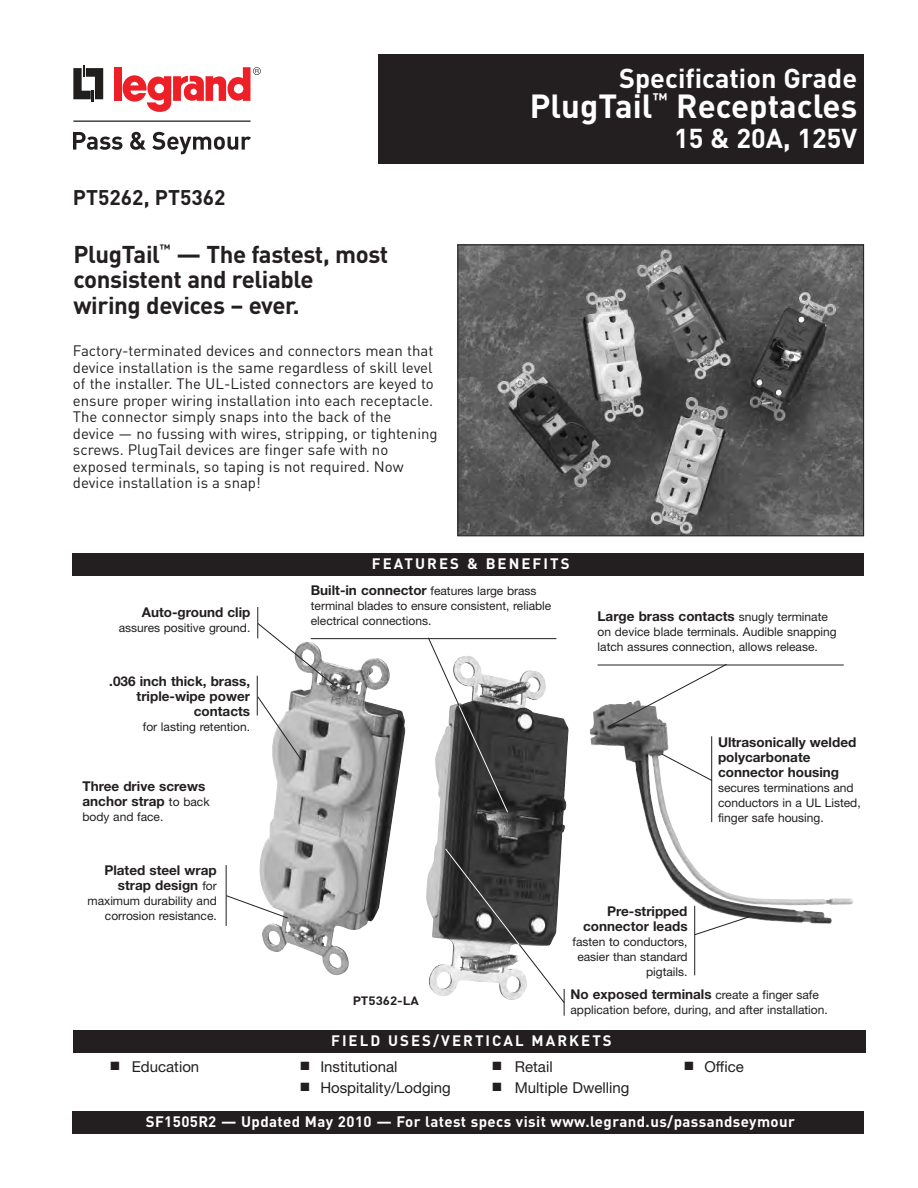
<style>
.page{position:relative;width:918px;height:1188px;background:#fff}
.page>*{position:absolute;margin:0;border:0;box-sizing:border-box;transform-origin:0 0}
.t1{font:700 33px "DIN";color:#fff}
.t2{font:700 27px "DIN";color:#fff}
.t3{font:700 24px/25.5px "DIN";letter-spacing:-.015em;color:#231f20}
.t4{font:700 21px "DIN";color:#231f20}
.t5{font:15px/16.5px "DIN";color:#231f20}
.t6{font:15px "Helvetica Neue";color:#231f20}
.t7{font:700 15px "DIN";letter-spacing:.025em;color:#fff}
.t8{font:700 15px "DIN";letter-spacing:.135em;color:#fff}
.t9{font:700 13.5px/15px "Helvetica Neue";color:#231f20;text-align:right}
.t10{font:12px/15px "Helvetica Neue";color:#231f20}
.t11{font:700 12px "DIN";color:#231f20;scale:1.1 1}
.s1{font-weight:400;font-size:12px}
.s2{font-weight:700;font-size:13.5px}
</style>
<div class="page">
<img style="left:259px;top:658px;width:147px;height:318px">
<img style="left:460px;top:246px;width:402px;height:288px">
<div style="left:458px;top:244px;width:406px;height:292px;border:1px solid #231f20"></div>
<div style="left:73px;top:554px;width:791px;height:22px;background:#231f20"></div>
<div style="left:73px;top:1111px;width:791px;height:23px;background:#231f20"></div>
<div style="left:378px;top:54px;width:486px;height:110px;background:#231f20"></div>
<svg style="left:73px;top:65px;width:30px;height:37px"></svg>
<div style="left:114px;top:67px;width:7px;height:34px;background:#ec2026"></div>
<svg style="left:123px;top:67px;width:138px;height:45px"></svg>
<hr style="left:73px;top:121px;width:178px;height:1px;background:#231f20">
<svg style="left:73px;top:132px;width:49px;height:18px"></svg>
<svg style="left:130px;top:132px;width:16px;height:18px"></svg>
<svg style="left:152px;top:132px;width:99px;height:22px"></svg>
<img style="left:426px;top:670px;width:143px;height:326px">
<hr style="left:257px;top:676px;width:1px;height:40px;background:#231f20">
<svg style="left:257px;top:696px;width:45px;height:65px"></svg>
<div style="left:73px;top:1030px;width:792px;height:23px;background:#231f20"></div>
<hr style="left:257px;top:607px;width:1px;height:31px;background:#231f20">
<svg style="left:257px;top:622px;width:78px;height:64px"></svg>
<img style="left:590px;top:704px;width:263px;height:220px">
<hr style="left:598px;top:665px;width:246px;height:1px;background:#231f20">
<svg style="left:607px;top:664px;width:121px;height:64px"></svg>
<hr style="left:311px;top:638px;width:245px;height:1px;background:#231f20">
<hr style="left:226px;top:865px;width:1px;height:61px;background:#231f20">
<svg style="left:225px;top:895px;width:64px;height:24px"></svg>
<hr style="left:711px;top:736px;width:1px;height:86px;background:#231f20">
<svg style="left:661px;top:753px;width:52px;height:29px"></svg>
<hr style="left:694px;top:906px;width:1px;height:69px;background:#231f20">
<svg style="left:694px;top:916px;width:57px;height:20px"></svg>
<svg style="left:427px;top:637px;width:82px;height:176px"></svg>
<svg style="left:444px;top:848px;width:121px;height:168px"></svg>
<h3 class="t4" style="left:73px;top:185px;width:154px">PT5262, PT5362</h3>
<h3 class="t3" style="left:73px;top:240px;width:316px">PlugTail<sup>™</sup> — The fastest, most consistent and reliable<br>wiring devices – ever.</h3>
<p class="t5" style="left:73px;top:342px;width:366px">Factory-terminated devices and connectors mean that device installation is the same regardless of skill level of the installer. The UL-Listed connectors are keyed to ensure proper wiring installation into each receptacle.<br>The connector simply snaps into the back of the<br>device — no fussing with wires, stripping, or tightening screws. PlugTail devices are finger safe with no exposed terminals, so taping is not required. Now device installation is a snap!</p>
<h2 class="t2" style="left:619px;top:62px;width:240px">Specification Grade</h2>
<h1 class="t1" style="left:530px;top:86px;width:329px">PlugTail<sup>™</sup> Receptacles</h1>
<h2 class="t2" style="left:674px;top:122px;width:185px">15 &amp; 20A, 125V</h2>
<p class="t9" style="left:142px;top:605px;width:110px">Auto-ground clip</p>
<p class="t10" style="left:119px;top:621px;width:133px">assures positive ground.</p>
<p class="t9" style="left:109px;top:674px;width:142px">.036 inch thick, brass, triple-wipe power contacts</p>
<p class="t10" style="left:143px;top:720px;width:109px">for lasting retention.</p>
<p class="t9" style="left:83px;top:780px;width:129px;text-align:left">Three drive screws anchor strap <span class="s1">to back</span></p>
<p class="t10" style="left:82px;top:811px;width:82px">body and face.</p>
<p class="t9" style="left:104px;top:864px;width:114px">Plated steel wrap strap design <span class="s1">for</span></p>
<p class="t10" style="left:87px;top:895px;width:131px;text-align:right">maximum durability and corrosion resistance.</p>
<p class="t8" style="left:372px;top:554px;width:199px">FEATURES &amp; BENEFITS</p>
<p class="t10" style="left:311px;top:584px;width:242px"><span class="s2">Built-in connector</span> features large brass terminal blades to ensure consistent, reliable electrical connections.</p>
<p class="t9" style="left:598px;top:610px;width:232px">Large brass contacts <span class="s1">snugly terminate</span></p>
<p class="t10" style="left:598px;top:626px;width:241px">on device blade terminals. Audible snapping latch assures connection, allows release.</p>
<p class="t9" style="left:718px;top:736px;width:140px;text-align:left">Ultrasonically welded polycarbonate connector housing</p>
<p class="t10" style="left:718px;top:782px;width:144px">secures terminations and conductors in a UL Listed, finger safe housing.</p>
<p class="t9" style="left:583px;top:905px;width:106px">Pre-stripped connector leads</p>
<p class="t10" style="left:572px;top:935px;width:117px;text-align:right">fasten to conductors, easier than standard pigtails.</p>
<p class="t9" style="left:571px;top:988px;width:250px">No exposed terminals <span class="s1">create a finger safe</span></p>
<p class="t10" style="left:571px;top:1003px;width:259px">application before, during, and after installation.</p>
<p class="t11" style="left:353px;top:993px;width:62px">PT5362-LA</p>
<p class="t8" style="left:331px;top:1031px;width:282px">FIELD USES/VERTICAL MARKETS</p>
<p class="t6" style="left:110px;top:1061px;width:90px">■ Education</p>
<p class="t6" style="left:301px;top:1061px;width:98px">■ Institutional</p>
<p class="t6" style="left:493px;top:1061px;width:62px">■ Retail</p>
<p class="t6" style="left:685px;top:1061px;width:61px">■ Office</p>
<p class="t6" style="left:301px;top:1082px;width:152px">■ Hospitality/Lodging</p>
<p class="t6" style="left:493px;top:1082px;width:138px">■ Multiple Dwelling</p>
<p class="t7" style="left:146px;top:1112px;width:651px">SF1505R2 — Updated May 2010 — For latest specs visit www.legrand.us/passandseymour</p>
</div>
